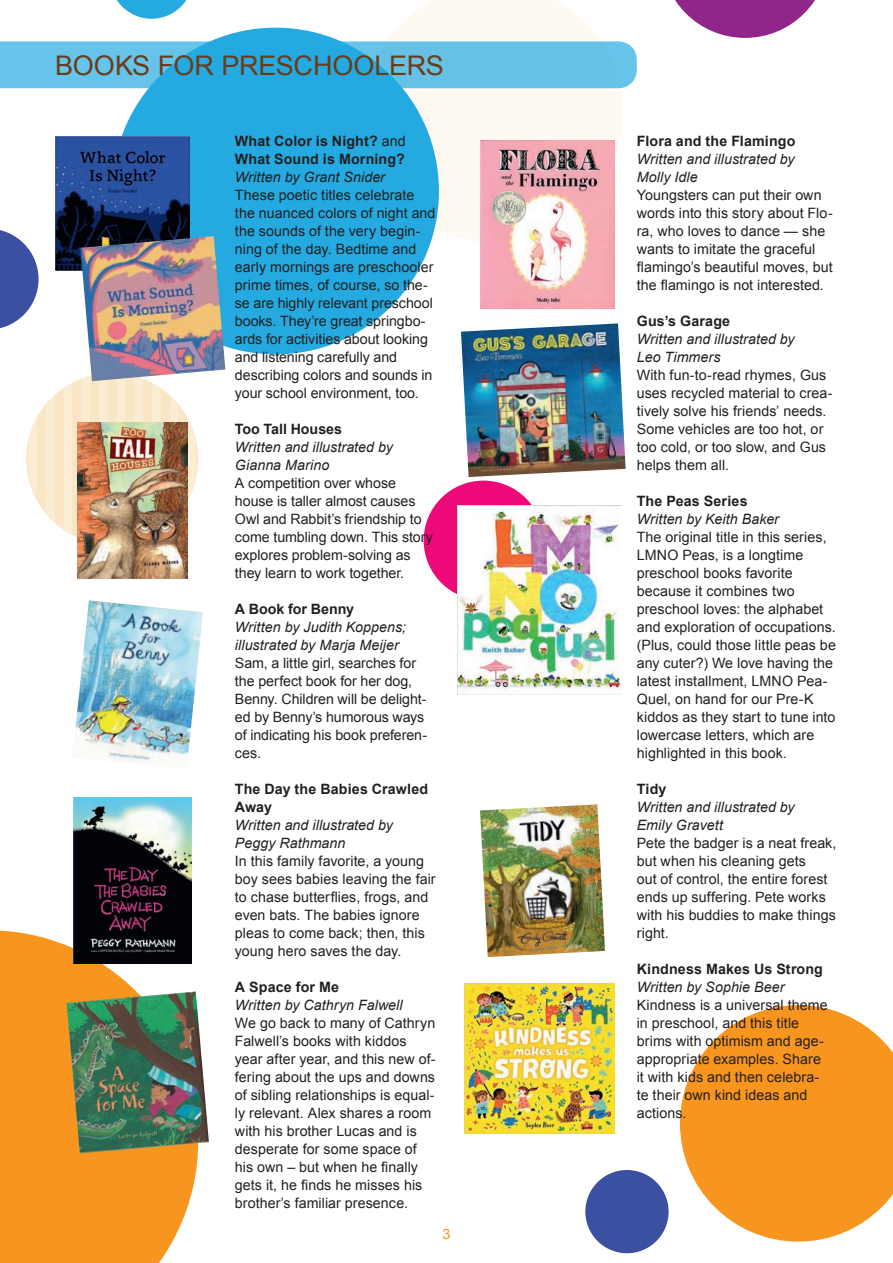
<style>
.page{position:relative;width:893px;height:1263px;background:#fff}
.page>*{position:absolute;margin:0;border:0;box-sizing:border-box;transform-origin:0 0}
.t1{font:27px "Arial";letter-spacing:-.01em;color:#6a3b19}
.t2{font:14.25px/18px "Arial";letter-spacing:.005em;color:#231f20}
.t3{font:italic 14.25px/18px "Arial";letter-spacing:.005em;color:#231f20}
.t4{font:700 14.25px/18px "Arial";letter-spacing:.01em;color:#231f20}
.t5{font:14.25px "Arial";color:#f7931d}
.s1{font-weight:400}
</style>
<div class="page">
<svg style="left:388px;top:0;width:235px;height:242px;fill:#fef9f1"></svg>
<div style="left:112px;top:28px;width:327px;height:326px;background:#24aae1;border-radius:50%"></div>
<svg style="left:680px;top:1005px;width:213px;height:236px;fill:#f7951f"></svg>
<div style="left:424px;top:481px;width:119px;height:119px;background:#ed0978;border-radius:50%"></div>
<svg style="left:0;top:230px;width:39px;height:99px"></svg>
<div style="left:585px;top:1170px;width:84px;height:83px;background:#3c50a1;border-radius:50%"></div>
<div style="left:26px;top:373px;width:172px;height:172px;background:#f9e6c4;border-radius:50%"></div>
<svg style="left:64px;top:383px;width:8px;height:152px"></svg>
<svg style="left:82px;top:381px;width:8px;height:41px"></svg>
<svg style="left:99px;top:381px;width:8px;height:41px"></svg>
<svg style="left:46px;top:395px;width:9px;height:128px"></svg>
<svg style="left:28px;top:418px;width:9px;height:82px"></svg>
<svg style="left:135px;top:381px;width:8px;height:41px"></svg>
<svg style="left:188px;top:419px;width:8px;height:80px"></svg>
<svg style="left:170px;top:395px;width:8px;height:27px"></svg>
<svg style="left:152px;top:383px;width:9px;height:39px"></svg>
<svg style="left:117px;top:381px;width:8px;height:41px"></svg>
<svg style="left:0;top:930px;width:198px;height:333px;background:#f79f36"></svg>
<svg style="left:675px;top:0;width:140px;height:38px"></svg>
<svg style="left:117px;top:0;width:70px;height:19px"></svg>
<img style="left:457px;top:506px;width:165px;height:189px">
<img style="left:465px;top:983px;width:149px;height:150px">
<img style="left:55px;top:136px;width:134px;height:135px">
<img style="left:80px;top:236px;width:145px;height:145px">
<img style="left:67px;top:991px;width:142px;height:162px">
<svg style="left:0;top:41px;width:637px;height:47px"></svg>
<img style="left:480px;top:804px;width:125px;height:153px">
<img style="left:74px;top:797px;width:117px;height:167px">
<img style="left:480px;top:140px;width:134px;height:169px">
<img style="left:74px;top:600px;width:129px;height:162px">
<img style="left:461px;top:323px;width:165px;height:154px">
<img style="left:77px;top:422px;width:111px;height:156px">
<h1 class="t1" style="left:55px;top:48px;width:390px">BOOKS FOR PRESCHOOLERS</h1>
<p class="t4" style="left:235px;top:133px;width:172px">What Color is Night? <span class="s1">and<br></span>What Sound is Morning?</p>
<p class="t3" style="left:235px;top:169px;width:152px">Written by Grant Snider</p>
<p class="t2" style="left:235px;top:187px;width:202px">These poetic titles celebrate the nuanced colors of night and the sounds of the very begin&shy;ning of the day. Bedtime and early mornings are preschooler prime times, of course, so the&shy;se are highly relevant preschool books. They’re great springbo&shy;ards for activities about looking and listening carefully and describing colors and sounds in your school environment, too.</p>
<p class="t4" style="left:235px;top:421px;width:109px">Too Tall Houses</p>
<p class="t3" style="left:235px;top:439px;width:159px">Written and illustrated by<br>Gianna Marino</p>
<p class="t2" style="left:235px;top:475px;width:200px">A competition over whose house is taller almost causes<br>Owl and Rabbit’s friendship to come tumbling down. This story explores problem-solving as they learn to work together.</p>
<p class="t4" style="left:235px;top:601px;width:121px">A Book for Benny</p>
<p class="t3" style="left:235px;top:619px;width:173px">Written by Judith Koppens; illustrated by Marja Meijer</p>
<p class="t2" style="left:235px;top:655px;width:194px">Sam, a little girl, searches for the perfect book for her dog,<br>Benny. Children will be delight&shy;ed by Benny’s humorous ways of indicating his book preferen&shy;ces.</p>
<p class="t4" style="left:235px;top:781px;width:195px">The Day the Babies Crawled<br>Away</p>
<p class="t3" style="left:235px;top:817px;width:159px">Written and illustrated by<br>Peggy Rathmann</p>
<p class="t2" style="left:235px;top:852px;width:202px">In this family favorite, a young boy sees babies leaving the fair to chase butterflies, frogs, and even bats. The babies ignore pleas to come back; then, this young hero saves the day.</p>
<p class="t4" style="left:235px;top:979px;width:106px">A Space for Me</p>
<p class="t3" style="left:235px;top:997px;width:169px">Written by Cathryn Falwell</p>
<p class="t2" style="left:235px;top:1014px;width:202px">We go back to many of Cathryn<br>Falwell’s books with kiddos year after year, and this new of&shy;fering about the ups and downs of sibling relationships is equal&shy;ly relevant. Alex shares a room with his brother Lucas and is desperate for some space of his own – but when he finally gets it, he finds he misses his brother’s familiar presence.</p>
<p class="t5" style="left:442px;top:1225px;width:9px">3</p>
<p class="t4" style="left:637px;top:133px;width:160px">Flora and the Flamingo</p>
<p class="t3" style="left:637px;top:151px;width:159px">Written and illustrated by<br>Molly Idle</p>
<p class="t2" style="left:637px;top:186px;width:197px">Youngsters can put their own words into this story about Flo&shy;ra, who loves to dance — she wants to imitate the graceful flamingo’s beautiful moves, but the flamingo is not interested.</p>
<p class="t4" style="left:637px;top:313px;width:95px">Gus’s Garage</p>
<p class="t3" style="left:637px;top:330px;width:159px">Written and illustrated by<br>Leo Timmers</p>
<p class="t2" style="left:637px;top:366px;width:197px">With fun-to-read rhymes, Gus uses recycled material to crea&shy;tively solve his friends’ needs.<br>Some vehicles are too hot, or too cold, or too slow, and Gus helps them all.</p>
<p class="t4" style="left:637px;top:493px;width:112px">The Peas Series</p>
<p class="t3" style="left:637px;top:510px;width:144px">Written by Keith Baker</p>
<p class="t2" style="left:637px;top:528px;width:201px">The original title in this series,<br>LMNO Peas, is a longtime preschool books favorite because it combines two preschool loves: the alphabet and exploration of occupations. (Plus, could those little peas be any cuter?) We love having the latest installment, LMNO Pea-<br>Quel, on hand for our Pre-K kiddos as they start to tune into lowercase letters, which are highlighted in this book.</p>
<p class="t4" style="left:637px;top:781px;width:31px">Tidy</p>
<p class="t3" style="left:637px;top:798px;width:159px">Written and illustrated by<br>Emily Gravett</p>
<p class="t2" style="left:637px;top:834px;width:201px">Pete the badger is a neat freak, but when his cleaning gets<br>out of control, the entire forest ends up suffering. Pete works with his buddies to make things right.</p>
<p class="t4" style="left:637px;top:961px;width:188px">Kindness Makes Us Strong</p>
<p class="t3" style="left:637px;top:978px;width:149px">Written by Sophie Beer</p>
<p class="t2" style="left:637px;top:996px;width:192px">Kindness is a universal theme in preschool, and this title brims with optimism and age&shy;appropriate examples. Share it with kids and then celebra&shy;te their own kind ideas and actions.</p>
</div>
